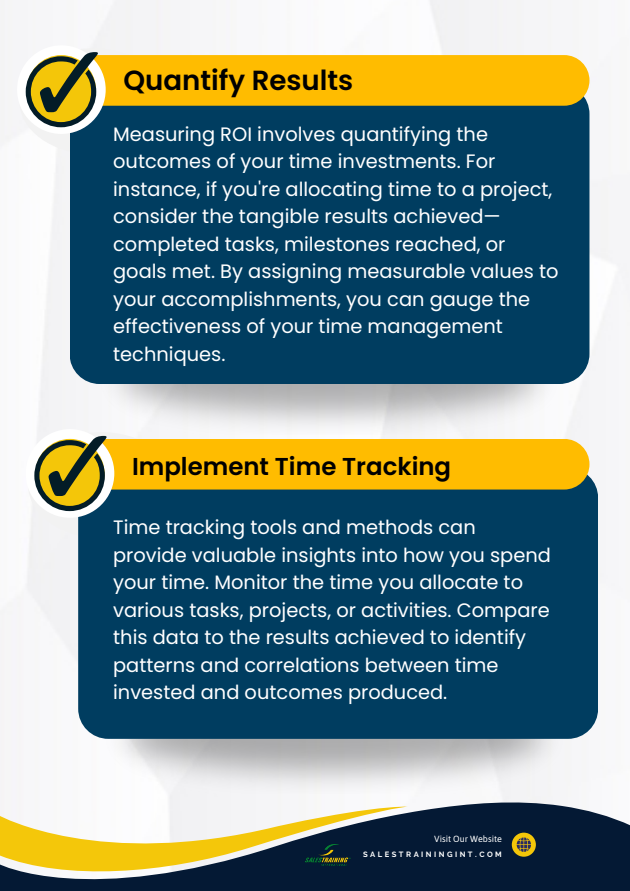
<style>
.page{position:relative;width:630px;height:891px;background:#fff}
.page>*{position:absolute;margin:0;border:0;box-sizing:border-box;transform-origin:0 0}
.t1{font:600 27.6px "Poppins";color:#000}
.t2{font:600 24.4px "Poppins";color:#000}
.t3{font:19.6px/27.6px "Poppins";color:#fff}
.t4{font:8.8px "Asap";color:#fff}
.t5{font:700 7.6px "Raleway";letter-spacing:.32em;color:#fff}
</style>
<div class="page">
<img style="left:0;top:0;width:629px;height:799px">
<div style="left:19px;top:48px;width:147px;height:106px;background:#f2f2f2;border-radius:50%"></div>
<img style="left:96px;top:384px;width:463px;height:51px">
<div style="left:70px;top:84px;width:519px;height:300px;background:#003d60;border-radius:30px"></div>
<div style="left:42px;top:55px;width:547px;height:51px;background:#ffbc00;border-radius:25px"></div>
<div style="left:17px;top:45px;width:89px;height:89px;background:#fff;border-radius:50%"></div>
<svg style="left:0;top:799px;width:630px;height:92px;fill:#041934"></svg>
<div style="left:373px;top:866px;width:257px;height:25px;background:#041934"></div>
<svg style="left:0;top:807px;width:408px;height:74px"></svg>
<svg style="left:512px;top:833px;width:24px;height:24px"></svg>
<img style="left:306px;top:844px;width:45px;height:21px">
<svg style="left:26px;top:52px;width:72px;height:75px"></svg>
<div style="left:28px;top:432px;width:147px;height:106px;background:#f2f2f2;border-radius:50%"></div>
<img style="left:101px;top:738px;width:464px;height:55px">
<div style="left:78px;top:468px;width:520px;height:271px;background:#003d60;border-radius:30px"></div>
<div style="left:51px;top:439px;width:538px;height:51px;background:#ffbc00;border-radius:25px"></div>
<div style="left:26px;top:429px;width:88px;height:89px;background:#fff;border-radius:50%"></div>
<svg style="left:34px;top:436px;width:73px;height:75px"></svg>
<p class="t1" style="left:123px;top:61px;width:231px">Quantify Results</p>
<p class="t3" style="left:113px;top:120px;width:447px">Measuring ROI involves quantifying the outcomes of your time investments. For instance, if you're allocating time to a project, consider the tangible results achieved— completed tasks, milestones reached, or goals met. By assigning measurable values to your accomplishments, you can gauge the effectiveness of your time management techniques.</p>
<p class="t2" style="left:132px;top:449px;width:321px">Implement Time Tracking</p>
<p class="t3" style="left:113px;top:514px;width:439px">Time tracking tools and methods can provide valuable insights into how you spend your time. Monitor the time you allocate to various tasks, projects, or activities. Compare this data to the results achieved to identify patterns and correlations between time invested and outcomes produced.</p>
<p class="t4" style="left:434px;top:833px;width:69px">Visit Our Website</p>
<p class="t5" style="left:363px;top:850px;width:140px">SALESTRAININGINT.COM</p>
</div>
